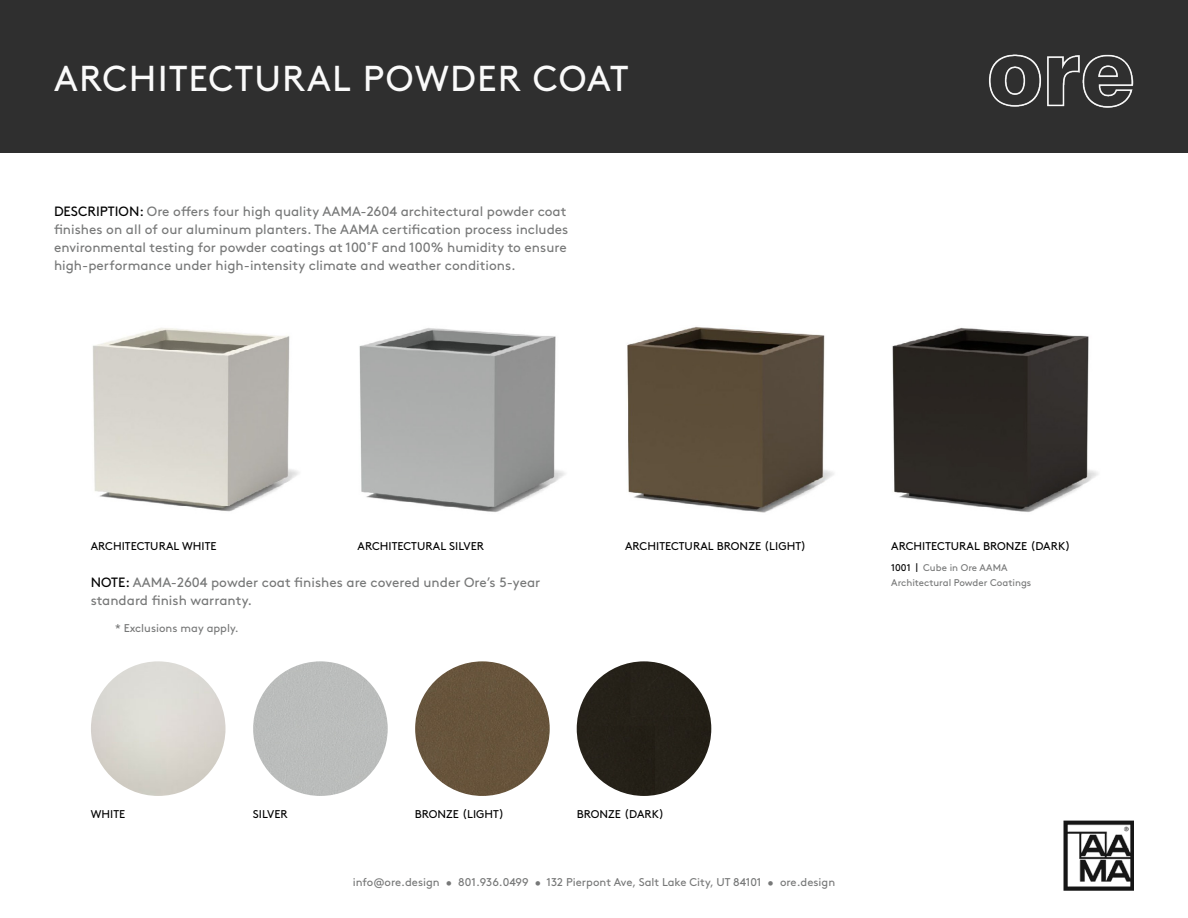
<style>
.page{position:relative;width:1188px;height:918px;background:#fff}
.page>*{position:absolute;margin:0;border:0;box-sizing:border-box;transform-origin:0 0}
.t1{font:36px "Brown";letter-spacing:.035em;color:#fafafa}
.t2{font:13.5px/18px "Brown";color:#777878}
.t3{font:11.25px "Brown";letter-spacing:.005em;color:#000}
.t4{font:11.25px "Brown";color:#777878}
.t5{font:9.75px/15px "Brown";color:#777878}
.s1{color:#000}
</style>
<div class="page">
<div style="left:0;top:0;width:1188px;height:153px;background:#2f2f2f"></div>
<img style="left:1064px;top:821px;width:70px;height:70px">
<img style="left:627px;top:326px;width:207px;height:187px">
<img style="left:92px;top:328px;width:207px;height:184px">
<img style="left:892px;top:327px;width:206px;height:185px">
<img style="left:359px;top:328px;width:206px;height:184px">
<img style="left:989px;top:54px;width:145px;height:54px">
<img style="left:91px;top:661px;width:135px;height:135px;border-radius:67px">
<div style="left:253px;top:661px;width:135px;height:135px;background:#bbbdbc;border-radius:67px"></div>
<div style="left:577px;top:661px;width:134px;height:135px;background:#252118;border-radius:67px"></div>
<div style="left:415px;top:661px;width:135px;height:135px;background:#67543b;border-radius:67px"></div>
<h1 class="t1" style="left:54px;top:51px;width:576px">ARCHITECTURAL POWDER COAT</h1>
<p class="t2" style="left:54px;top:201px;width:516px"><span class="s1">DESCRIPTION:</span> Ore offers four high quality AAMA-2604 architectural powder coat finishes on all of our aluminum planters. The AAMA certification process includes environmental testing for powder coatings at 100˚F and 100% humidity to ensure high-performance under high-intensity climate and weather conditions.</p>
<p class="t3" style="left:91px;top:537px;width:127px">ARCHITECTURAL WHITE</p>
<p class="t3" style="left:358px;top:537px;width:128px">ARCHITECTURAL SILVER</p>
<p class="t3" style="left:625px;top:537px;width:183px">ARCHITECTURAL BRONZE (LIGHT)</p>
<p class="t3" style="left:891px;top:537px;width:181px">ARCHITECTURAL BRONZE (DARK)</p>
<p class="t2" style="left:91px;top:572px;width:451px"><span class="s1">NOTE:</span> AAMA-2604 powder coat finishes are covered under Ore’s 5-year standard finish warranty.</p>
<p class="t4" style="left:115px;top:620px;width:125px">* Exclusions may apply.</p>
<p class="t5" style="left:891px;top:559px;width:142px"><span class="s1">1001 |</span> Cube in Ore AAMA<br>Architectural Powder Coatings</p>
<p class="t3" style="left:91px;top:805px;width:36px">WHITE</p>
<p class="t3" style="left:253px;top:805px;width:37px">SILVER</p>
<p class="t3" style="left:415px;top:805px;width:91px">BRONZE (LIGHT)</p>
<p class="t3" style="left:577px;top:805px;width:89px">BRONZE (DARK)</p>
<p class="t4" style="left:353px;top:873px;width:484px">info@ore.design • 801.936.0499 • 132 Pierpont Ave, Salt Lake City, UT 84101 • ore.design</p>
</div>
